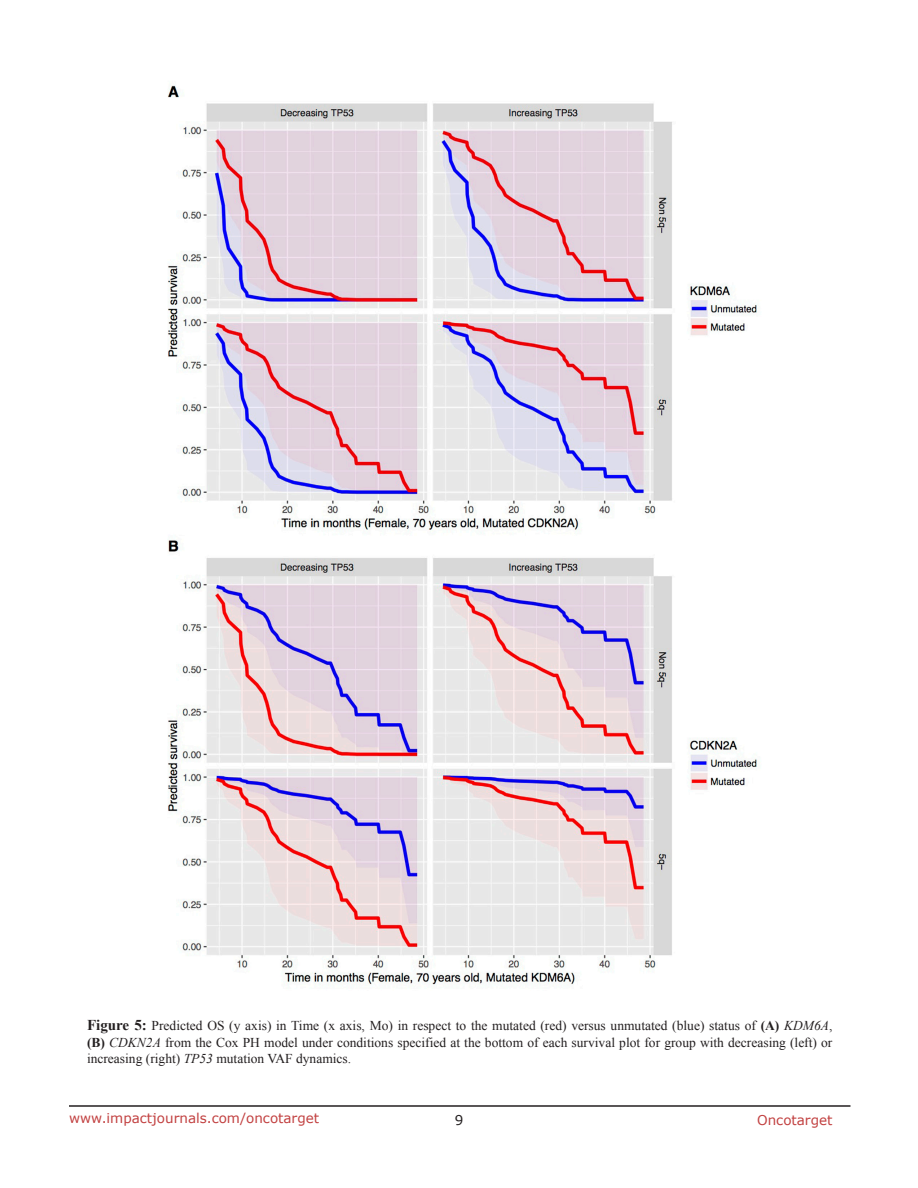
<style>
.page{position:relative;width:918px;height:1188px;background:#fff}
.page>*{position:absolute;margin:0;border:0;box-sizing:border-box;transform-origin:0 0}
.figuretext{font:13.5px/16.2px "Times New Roman";color:#231f20;text-align:justify}
.t1{font:13.5px "Verdana";color:#c24141}
.t2{font:13.5px "Verdana";color:#231f20}
.s1{font-weight:700;font-size:15px}
.s2{font-weight:700}
.s3{font-style:italic}
</style>
<div class="page">
<hr style="left:69px;top:1105px;width:781px;height:2px;background:#231f20">
<img style="left:168px;top:85px;width:591px;height:903px">
<p class="figuretext" style="left:87px;top:1018px;width:747px"><span class="s1">Figure 5:</span> Predicted OS (y axis) in Time (x axis, Mo) in respect to the mutated (red) versus unmutated (blue) status of <span class="s2">(A)</span> <span class="s3">KDM6A</span>, <span class="s2">(B)</span> <span class="s3">CDKN2A</span> from the Cox PH model under conditions specified at the bottom of each survival plot for group with decreasing (left) or increasing (right) <span class="s3">TP53</span> mutation VAF dynamics.</p>
<p class="t1" style="left:69px;top:1109px;width:252px">www.impactjournals.com/oncotarget</p>
<p class="t2" style="left:455px;top:1111px;width:10px">9</p>
<p class="t1" style="left:757px;top:1111px;width:77px">Oncotarget</p>
</div>
